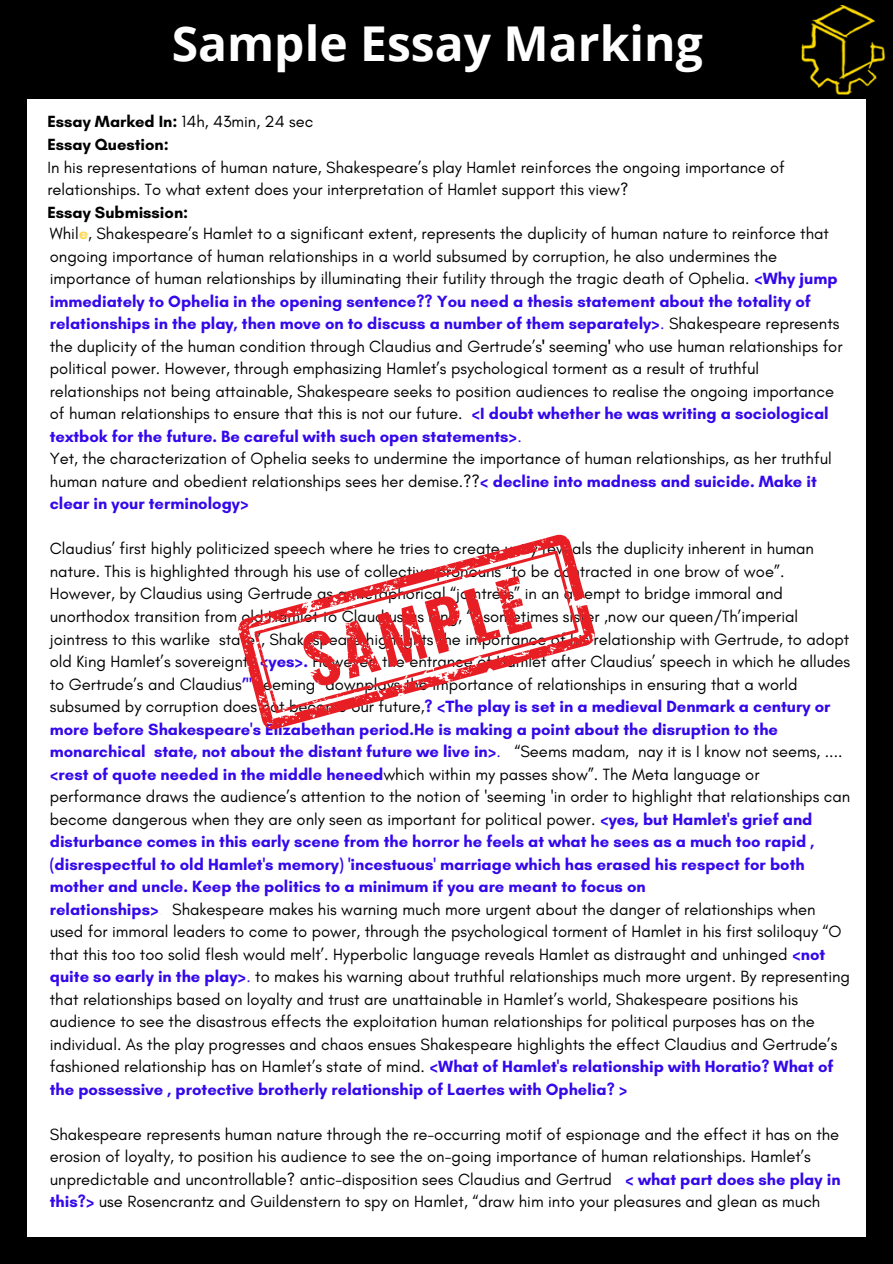
<style>
.page{position:relative;width:893px;height:1264px;background:#fff}
.page>*{position:absolute;margin:0;border:0;box-sizing:border-box;transform-origin:0 0}
.t1{font:700 48px "Open Sans";color:#fff}
.t2{font:16.5px/22.5px "Glacial Indifference";color:#000}
.t3{font:700 16.5px "Glacial Indifference";color:#000}
.s1{font-weight:700}
.s2{font-weight:700;color:#ffd953}
.s3{color:#020202}
.s4{font-weight:700;color:#3508eb}
.s5{color:#3508eb}
.s6{color:#eaf6ff}
.s7{color:#fff}
</style>
<div class="page">
<div style="left:0;top:0;width:892px;height:1263px;background:#000"></div>
<div style="left:27px;top:99px;width:838px;height:1137px;background:#fff"></div>
<img style="left:801px;top:6px;width:84px;height:89px">
<svg style="left:238px;top:534px;width:357px;height:195px"></svg>
<p class="t1" style="left:172px;top:9px;width:532px">Sample Essay Marking</p>
<p class="t2" style="left:47px;top:110px;width:267px"><span class="s1">Essay Marked In:</span> 14h, 43min, 24 sec</p>
<p class="t3" style="left:47px;top:134px;width:123px">Essay Question:</p>
<p class="t2" style="left:47px;top:155px;width:739px">In his representations of human nature, Shakespeare’s play Hamlet reinforces the ongoing importance of relationships. To what extent does your interpretation of Hamlet support this view?</p>
<p class="t3" style="left:47px;top:202px;width:142px">Essay Submission:</p>
<p class="t2" style="left:50px;top:222px;width:794px">Whil<span class="s2">e</span><span class="s3">, Shakespeare’s Hamlet to a significant extent, represents the duplicity of human nature to reinforce that ongoing importance of human relationships in a world subsumed by corruption, he also undermines the importance of human relationships by illuminating their futility through the tragic death of Ophelia.</span> <span class="s4">&lt;Why jump immediately to Ophelia in the opening sentence?? You need a thesis statement about the totality of relationships in the play, then move on to discuss a number of them separately&gt;</span><span class="s5">.</span> Shakespeare represents the duplicity of the human condition through Claudius and Gertrude’s<span class="s1">'</span> seeming<span class="s1">'</span> who use human relationships for political power. However, through emphasizing Hamlet’s psychological torment as a result of truthful relationships not being attainable, Shakespeare seeks to position audiences to realise the ongoing importance of human relationships to ensure that this is not our future. <span class="s4">&lt;I doubt whether he was writing a sociological textbok for the future. Be careful with such open statements&gt;</span><span class="s5">.</span></p>
<h1 class="t2" style="left:50px;top:447px;width:783px">Yet, the characterization of Ophelia seeks to undermine the importance of human relationships, as her truthful human nature and obedient relationships sees her demise.??<span class="s4">&lt; decline into madness and suicide. Make it clear in your terminology&gt;</span></h1>
<h1 class="t2" style="left:50px;top:537px;width:801px">Claudius’ first highly politicized speech where he tries to create unity reveals the duplicity inherent in human nature. This is highlighted through his use of collective pronouns “to be contracted in one brow of woe”.<br>However, by Claudius using Gertrude as a metaphorical “jointress” in an attempt to bridge immoral and unorthodox transition from old Hamlet to Claudius as King, “…sometimes sister ,now our queen/Th’imperial jointress to this warlike state”, Shakespeare highlights the importance of his relationship with Gertrude, to adopt old King Hamlet’s sovereignty <span class="s4">&lt;yes&gt;.</span> However, the entrance of Hamlet after Claudius’ speech in which he alludes to Gertrude’s and Claudius<span class="s4">’"</span> seeming<span class="s4">"</span> downplays the importance of relationships in ensuring that a world subsumed by corruption does not become our future,<span class="s4">? &lt;The play is set in a medieval Denmark a century or</span></h1>
<p class="t2" style="left:50px;top:717px;width:802px"><span class="s4">more before Shakespeare's Elizabethan period.He is making a point about the disruption to the monarchical state, not about the distant future we live in&gt;</span><span class="s5">.</span> “Seems madam, nay it is I know not seems, .... <span class="s4">&lt;rest of quote needed in the middle heneed</span>which within my passes show”. The Meta language or performance draws the audience’s attention to the notion of 'seeming 'in order to highlight that relationships can become dangerous when they are only seen as important for political power. <span class="s4">&lt;yes, but Hamlet's grief and disturbance comes in this early scene from the horror he feels at what he sees as a much too rapid , (disrespectful to old Hamlet's memory) 'incestuous' marriage which has erased his respect for both mother and uncle. Keep the politics to a minimum if you are meant to focus on<br>relationships&gt;</span><span class="s6">.</span> Shakespeare makes his warning much more urgent about the danger of relationships when used for immoral leaders to come to power, through the psychological torment of Hamlet in his first soliloquy “O that this too too solid flesh would melt’. Hyperbolic language reveals Hamlet as distraught and unhinged <span class="s4">&lt;not quite so early in the play&gt;</span><span class="s5">.</span> to makes his warning about truthful relationships much more urgent. By representing that relationships based on loyalty and trust are unattainable in Hamlet’s world, Shakespeare positions his audience to see the disastrous effects the exploitation human relationships for political purposes has on the individual. As the play progresses and chaos ensues Shakespeare highlights the effect Claudius and Gertrude’s fashioned relationship has on Hamlet’s state of mind. <span class="s4">&lt;What of Hamlet's relationship with Horatio? What of the possessive , protective brotherly relationship of Laertes with Ophelia? &gt;</span></p>
<p class="t2" style="left:50px;top:1122px;width:792px">Shakespeare represents human nature through the re-occurring motif of espionage and the effect it has on the erosion of loyalty, to position his audience to see the on-going importance of human relationships. Hamlet’s unpredictable and uncontrollable? antic-disposition sees Claudius and Gertrud<span class="s7">e</span> <span class="s4">&lt; what part does she play in this?&gt;</span> use Rosencrantz and Guildenstern to spy on Hamlet, “draw him into your pleasures and glean as much</p>
</div>
